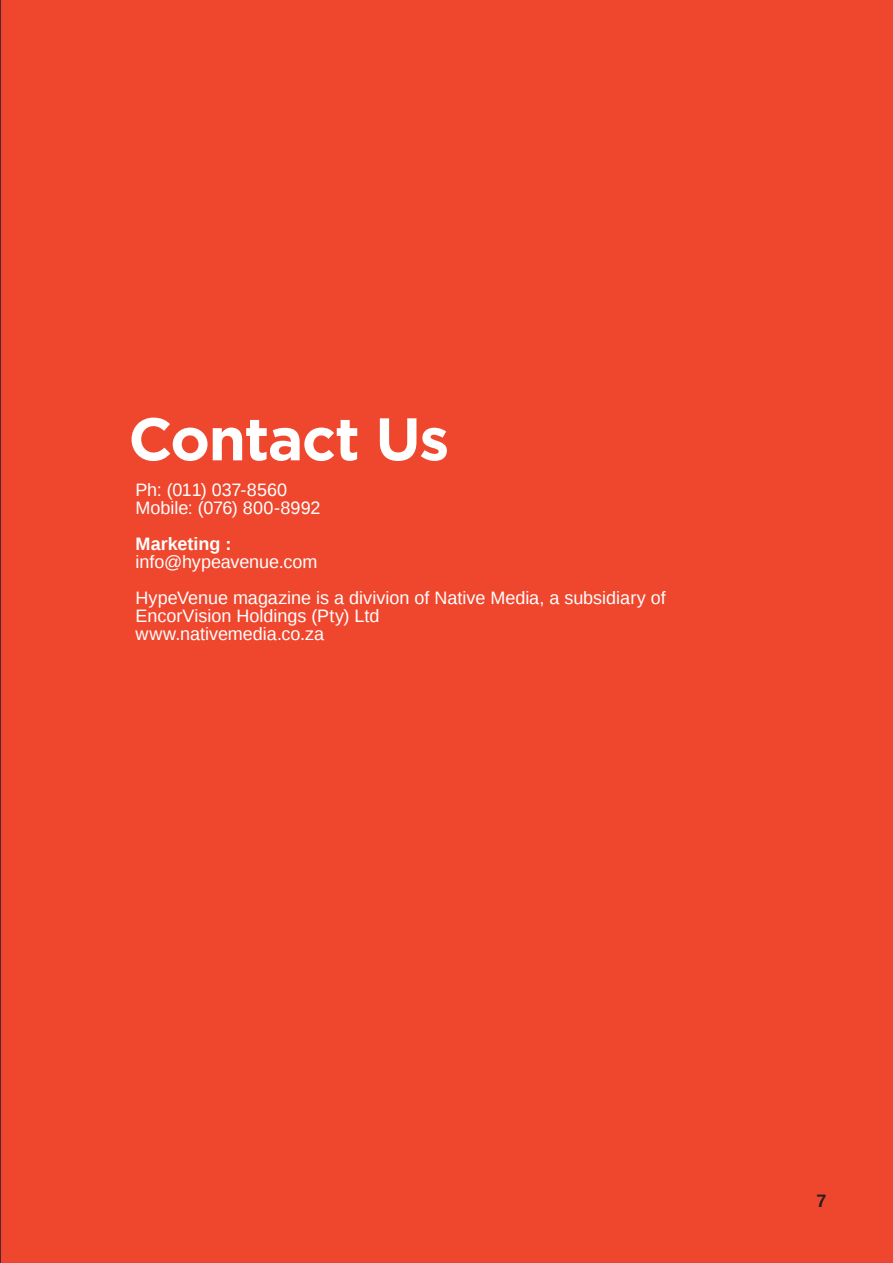
<style>
.page{position:relative;width:893px;height:1263px;background:#fff}
.page>*{position:absolute;margin:0;border:0;box-sizing:border-box;transform-origin:0 0}
.Header_1{font:700 60px "Gotham";letter-spacing:-.025em;color:#fff}
.Header_3{font:18px/18px "Liberation Sans";color:#fff}
.Header_3-2{font:700 18px "Liberation Sans";color:#fff}
.Header_2{font:700 18px "Liberation Sans";color:#231f20}
</style>
<div class="page">
<hr style="left:0;top:0;width:1px;height:1263px;background:#231f20">
<div style="left:1px;top:0;width:892px;height:1263px;background:#ef472e"></div>
<p class="Header_1" style="left:128px;top:404px;width:322px">Contact Us</p>
<p class="Header_3" style="left:136px;top:482px;width:153px">Ph: (011) 037-8560</p>
<p class="Header_3" style="left:136px;top:500px;width:186px">Mobile: (076) 800-8992</p>
<p class="Header_3-2" style="left:136px;top:532px;width:97px">Marketing :</p>
<p class="Header_3" style="left:136px;top:554px;width:183px">info@hypeavenue.com</p>
<p class="Header_3" style="left:136px;top:590px;width:532px">HypeVenue magazine is a divivion of Native Media, a subsidiary of<br>EncorVision Holdings (Pty) Ltd</p>
<p class="Header_3" style="left:136px;top:626px;width:190px">www.nativemedia.co.za</p>
<p class="Header_2" style="left:817px;top:1189px;width:12px">7</p>
</div>
